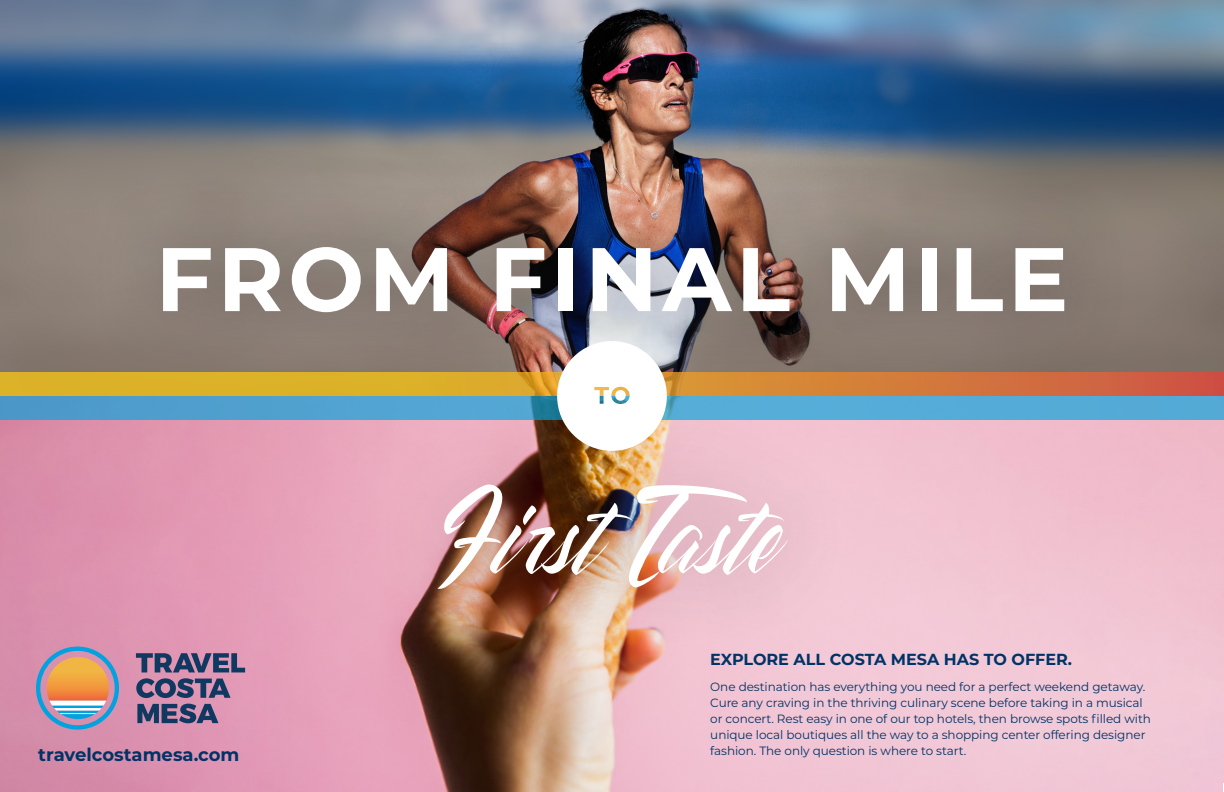
<style>
.page{position:relative;width:1224px;height:792px;background:#fff}
.page>*{position:absolute;margin:0;border:0;box-sizing:border-box;transform-origin:0 0}
.t1{font:125.8px "Striped King Clean";letter-spacing:.01em;color:#fff}
.t2{font:700 90px "Montserrat";letter-spacing:.05em;color:#fff}
.t3{font:700 18px "Montserrat";color:#036}
.t4{font:700 16px "Montserrat";color:#036}
.t5{font:12px/16px "Montserrat";letter-spacing:-.005em;color:#036}
</style>
<div class="page">
<img style="left:0;top:0;width:1224px;height:792px">
<svg style="left:0;top:373px;width:1224px;height:23px;background:#d69032"></svg>
<div style="left:94px;top:178px;width:1035px;height:203px;background:#231f20;opacity:.55"></div>
<div style="left:368px;top:406px;width:489px;height:254px;background:#231f20;opacity:.3"></div>
<svg style="left:36px;top:647px;width:83px;height:83px;background:#b69d97"></svg>
<svg style="left:136px;top:653px;width:109px;height:19px;background:#676084"></svg>
<svg style="left:136px;top:678px;width:95px;height:20px;background:#6b6185"></svg>
<svg style="left:137px;top:704px;width:81px;height:19px;background:#5a597e"></svg>
<div style="left:0;top:396px;width:1224px;height:23px;background:linear-gradient(to right,#4d9bca,#55afd9)"></div>
<svg style="left:557px;top:341px;width:110px;height:110px"></svg>
<p class="t2" style="left:156px;top:214px;width:914px">FROM FINAL MILE</p>
<p class="t3" style="left:38px;top:741px;width:203px">travelcostamesa.com</p>
<p class="t1" style="left:444px;top:469px;width:337px">First Taste</p>
<p class="t4" style="left:710px;top:648px;width:363px">EXPLORE ALL COSTA MESA HAS TO OFFER.</p>
<p class="t5" style="left:710px;top:679px;width:442px">One destination has everything you need for a perfect weekend getaway.<br>Cure any craving in the thriving culinary scene before taking in a musical or concert. Rest easy in one of our top hotels, then browse spots filled with unique local boutiques all the way to a shopping center offering designer fashion. The only question is where to start.</p>
</div>
